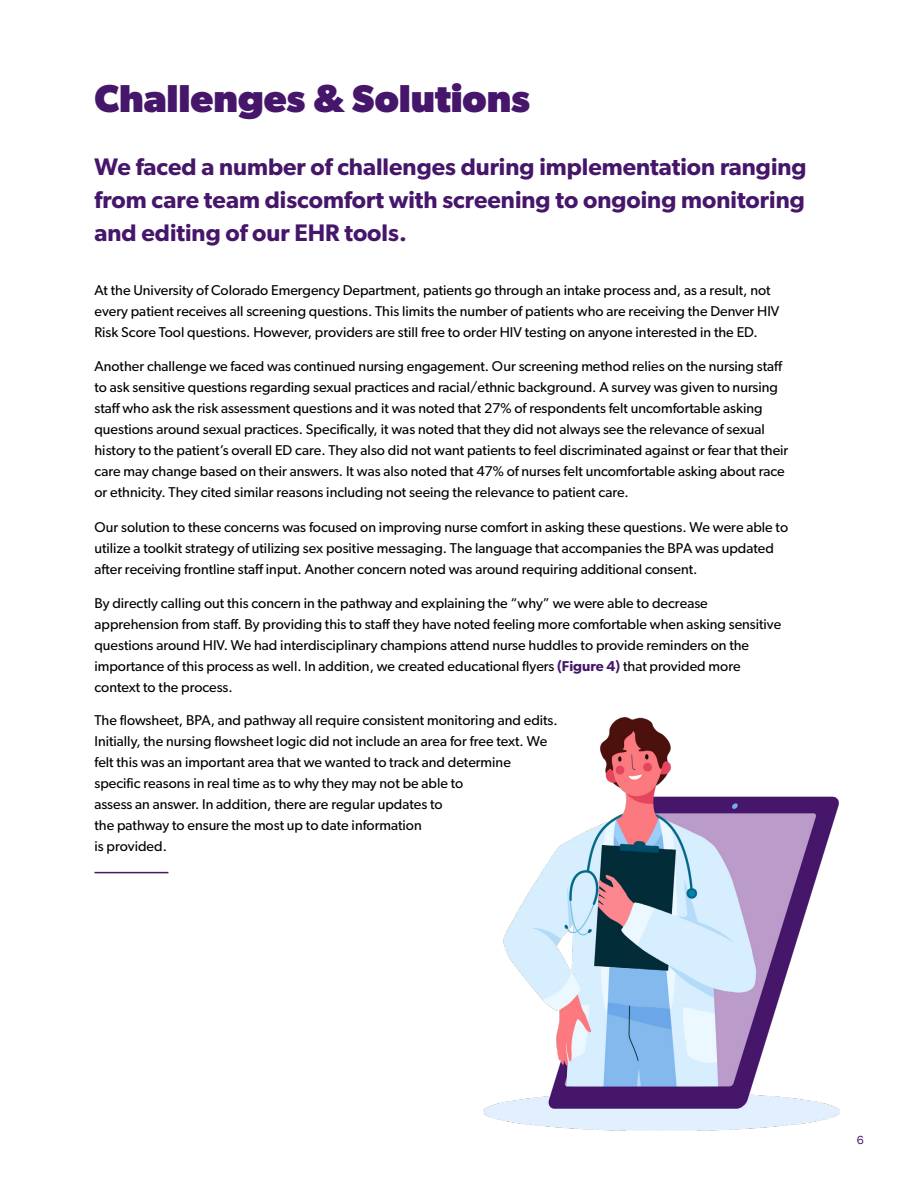
<style>
.page{position:relative;width:918px;height:1188px;background:#fff}
.page>*{position:absolute;margin:0;border:0;box-sizing:border-box;transform-origin:0 0}
.t1{font:700 39px "Gibson";color:#46166b}
.t2{font:600 24px/33px "Gibson";color:#46166b;text-align:justify}
.t3{font:14.25px/21px "Gibson";color:#000}
.t4{font:12px "Franklin Gothic";color:#46166b}
.s1{font-weight:600;color:#46166b}
</style>
<div class="page">
<img style="left:484px;top:717px;width:356px;height:413px">
<hr style="left:94px;top:872px;width:74px;height:1px;background:#46166b">
<h1 class="t1" style="left:94px;top:76px;width:437px">Challenges &amp; Solutions</h1>
<h2 class="t2" style="left:94px;top:149px;width:714px">We faced a number of challenges during implementation ranging from care team discomfort with screening to ongoing monitoring and editing of our EHR tools.</h2>
<p class="t3" style="left:94px;top:279px;width:686px">At the University of Colorado Emergency Department, patients go through an intake process and, as a result, not every patient receives all screening questions. This limits the number of patients who are receiving the Denver HIV<br>Risk Score Tool questions. However, providers are still free to order HIV testing on anyone interested in the ED.</p>
<p class="t3" style="left:94px;top:355px;width:695px">Another challenge we faced was continued nursing engagement. Our screening method relies on the nursing staff to ask sensitive questions regarding sexual practices and racial/ethnic background. A survey was given to nursing staff who ask the risk assessment questions and it was noted that 27% of respondents felt uncomfortable asking questions around sexual practices. Specifically, it was noted that they did not always see the relevance of sexual history to the patient’s overall ED care. They also did not want patients to feel discriminated against or fear that their care may change based on their answers. It was also noted that 47% of nurses felt uncomfortable asking about race or ethnicity. They cited similar reasons including not seeing the relevance to patient care.</p>
<p class="t3" style="left:94px;top:516px;width:695px">Our solution to these concerns was focused on improving nurse comfort in asking these questions. We were able to utilize a toolkit strategy of utilizing sex positive messaging. The language that accompanies the BPA was updated after receiving frontline staff input. Another concern noted was around requiring additional consent.</p>
<p class="t3" style="left:94px;top:592px;width:688px">By directly calling out this concern in the pathway and explaining the “why” we were able to decrease apprehension from staff. By providing this to staff they have noted feeling more comfortable when asking sensitive questions around HIV. We had interdisciplinary champions attend nurse huddles to provide reminders on the importance of this process as well. In addition, we created educational flyers <span class="s1">(Figure 4)</span> that provided more context to the process.</p>
<p class="t3" style="left:94px;top:709px;width:465px">The flowsheet, BPA, and pathway all require consistent monitoring and edits.<br>Initially, the nursing flowsheet logic did not include an area for free text. We felt this was an important area that we wanted to track and determine specific reasons in real time as to why they may not be able to<br>assess an answer. In addition, there are regular updates to<br>the pathway to ensure the most up to date information<br>is provided.</p>
<p class="t4" style="left:857px;top:1132px;width:9px">6</p>
</div>
